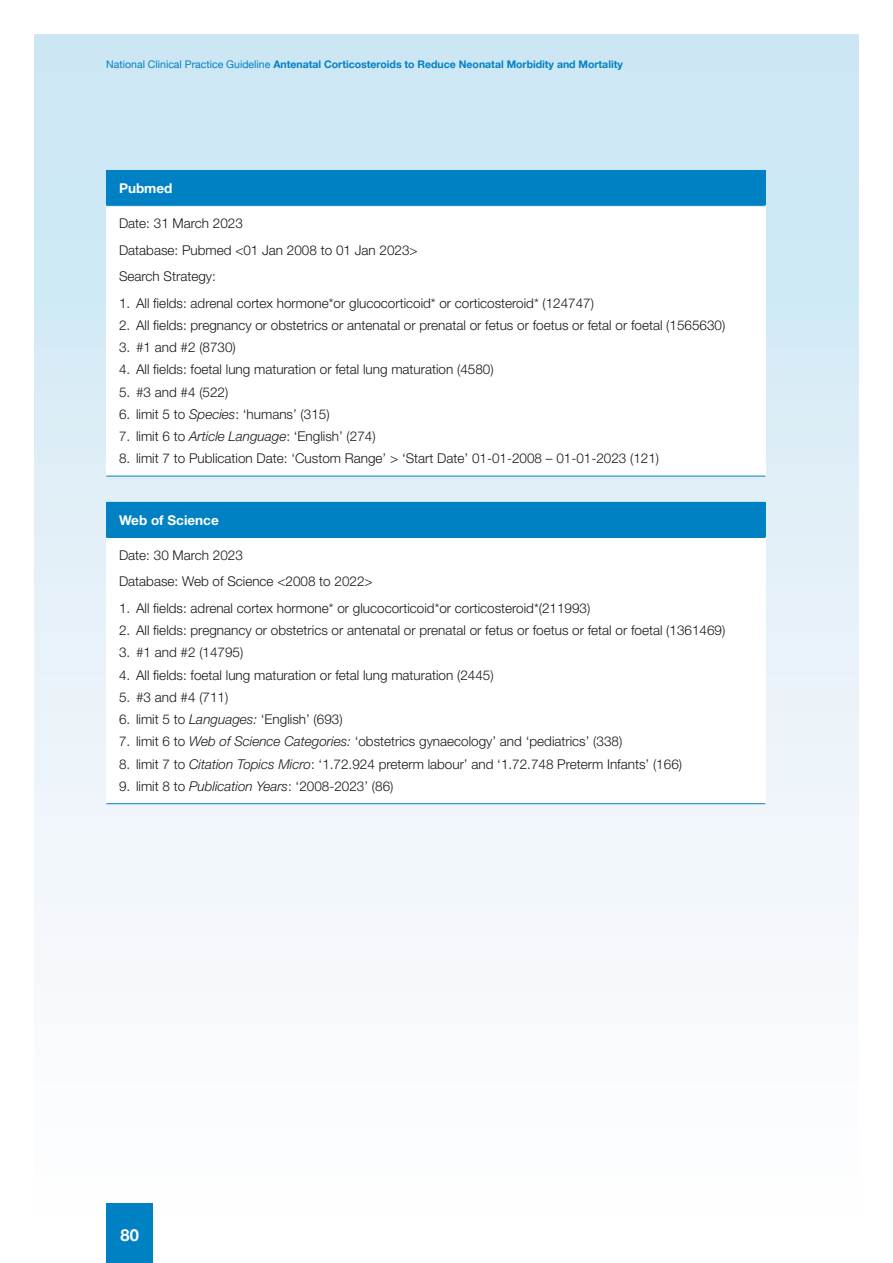
<style>
.page{position:relative;width:893px;height:1263px;background:#fff}
.page>*{position:absolute;margin:0;border:0;box-sizing:border-box;transform-origin:0 0}
.t1{font:700 16.5px "Helvetica Neue";color:#fff}
.Table_Bullet{font:300 13.5px "Helvetica Neue LT Std";color:#1a171c}
.Table_Body{font:300 13.5px "Helvetica Neue LT Std";color:#1a171c}
.Table_Body-2{font:700 13.5px "Helvetica Neue LT Std";color:#fff}
.t2{font:700 10.5px "Helvetica Neue";color:#0081c4}
.s1{font-weight:400}
.s2{font-style:italic}
</style>
<div class="page">
<div style="left:34px;top:34px;width:825px;height:1195px;background:linear-gradient(to bottom,#c8e5f3,#fffeff)"></div>
<div style="left:106px;top:1203px;width:47px;height:60px;background:#0081c4"></div>
<div style="left:106px;top:170px;width:659px;height:36px;background:#0081c4"></div>
<div style="left:106px;top:206px;width:659px;height:270px;background:#fff"></div>
<hr style="left:106px;top:476px;width:659px;height:1px;background:#0081c4">
<div style="left:106px;top:502px;width:659px;height:35px;background:#0081c4"></div>
<div style="left:106px;top:537px;width:659px;height:267px;background:#fff"></div>
<hr style="left:106px;top:803px;width:659px;height:1px;background:#0081c4">
<hr style="left:106px;top:537px;width:659px;height:1px;background:#0081c4">
<p class="t2" style="left:106px;top:56px;width:518px"><span class="s1">National Clinical Practice Guideline</span> Antenatal Corticosteroids to Reduce Neonatal Morbidity and Mortality</p>
<p class="Table_Body-2" style="left:119px;top:180px;width:55px">Pubmed</p>
<p class="Table_Body" style="left:119px;top:215px;width:125px">Date: 31 March 2023</p>
<p class="Table_Body" style="left:119px;top:241px;width:300px">Database: Pubmed &lt;01 Jan 2008 to 01 Jan 2023&gt;</p>
<p class="Table_Body" style="left:119px;top:268px;width:98px">Search Strategy:</p>
<p class="Table_Bullet" style="left:119px;top:294px;width:476px">1. All fields: adrenal cortex hormone*or glucocorticoid* or corticosteroid* (124747)</p>
<p class="Table_Bullet" style="left:119px;top:317px;width:608px">2. All fields: pregnancy or obstetrics or antenatal or prenatal or fetus or foetus or fetal or foetal (1565630)</p>
<p class="Table_Bullet" style="left:119px;top:339px;width:118px">3. #1 and #2 (8730)</p>
<p class="Table_Bullet" style="left:119px;top:361px;width:376px">4. All fields: foetal lung maturation or fetal lung maturation (4580)</p>
<p class="Table_Bullet" style="left:119px;top:383px;width:111px">5. #3 and #4 (522)</p>
<p class="Table_Bullet" style="left:119px;top:406px;width:212px">6. limit 5 to <span class="s2">Species</span>: ‘humans’ (315)</p>
<p class="Table_Bullet" style="left:119px;top:428px;width:258px">7. limit 6 to <span class="s2">Article Language</span>: ‘English’ (274)</p>
<p class="Table_Bullet" style="left:119px;top:450px;width:542px">8. limit 7 to Publication Date: ‘Custom Range’ &gt; ‘Start Date’ 01-01-2008 – 01-01-2023 (121)</p>
<p class="Table_Body-2" style="left:119px;top:512px;width:101px">Web of Science</p>
<p class="Table_Body" style="left:119px;top:547px;width:125px">Date: 30 March 2023</p>
<p class="Table_Body" style="left:119px;top:573px;width:255px">Database: Web of Science &lt;2008 to 2022&gt;</p>
<p class="Table_Bullet" style="left:119px;top:600px;width:473px">1. All fields: adrenal cortex hormone* or glucocorticoid*or corticosteroid*(211993)</p>
<p class="Table_Bullet" style="left:119px;top:622px;width:608px">2. All fields: pregnancy or obstetrics or antenatal or prenatal or fetus or foetus or fetal or foetal (1361469)</p>
<p class="Table_Bullet" style="left:119px;top:644px;width:126px">3. #1 and #2 (14795)</p>
<p class="Table_Bullet" style="left:119px;top:667px;width:376px">4. All fields: foetal lung maturation or fetal lung maturation (2445)</p>
<p class="Table_Bullet" style="left:119px;top:689px;width:111px">5. #3 and #4 (711)</p>
<p class="Table_Bullet" style="left:119px;top:711px;width:225px">6. limit 5 to <span class="s2">Languages:</span> ‘English’ (693)</p>
<p class="Table_Bullet" style="left:119px;top:733px;width:505px">7. limit 6 to <span class="s2">Web of Science Categories:</span> ‘obstetrics gynaecology’ and ‘pediatrics’ (338)</p>
<p class="Table_Bullet" style="left:119px;top:756px;width:564px">8. limit 7 to <span class="s2">Citation Topics Micro</span>: ‘1.72.924 preterm labour’ and ‘1.72.748 Preterm Infants’ (166)</p>
<p class="Table_Bullet" style="left:119px;top:778px;width:276px">9. limit 8 to <span class="s2">Publication Years</span>: ‘2008-2023’ (86)</p>
<p class="t1" style="left:121px;top:1222px;width:20px">80</p>
</div>
